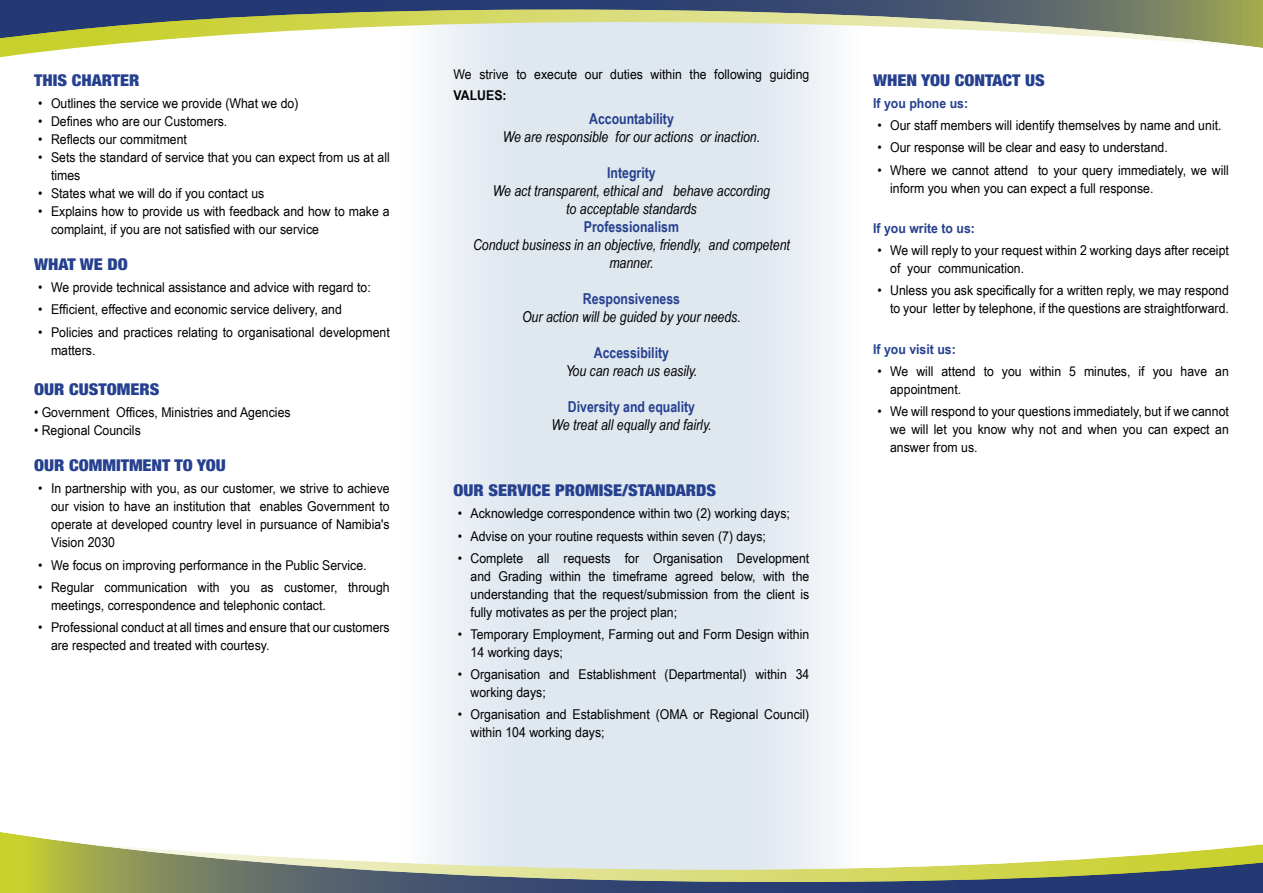
<style>
.page{position:relative;width:1263px;height:893px;background:#fff}
.page>*{position:absolute;margin:0;border:0;box-sizing:border-box;transform-origin:0 0}
.t1{font:900 condensed 16.2px "Helvetica Neue";color:#25408f;scale:1.11 1}
.t2{font:italic 15px/18px "Arial Narrow";color:#000;text-align:center}
.t3{font:700 15px "Arial Narrow";color:#25408f}
.t4{font:13.5px/18px "Arial Narrow";color:#000;scale:1.11 1}
.t5{font:700 13.5px "Arial Narrow";color:#25408f;scale:1.11 1}
.t6{font:700 13.5px "Arial Narrow";color:#000;scale:1.11 1}
</style>
<div class="page">
<div style="left:400px;top:7px;width:232px;height:879px;background:linear-gradient(to right,#f5f7fa,#d8e1eb)"></div>
<div style="left:632px;top:7px;width:232px;height:879px;background:linear-gradient(to right,#d7e1eb,#f5f7fa)"></div>
<div style="left:0;top:0;width:1263px;height:82px;background:#000;opacity:.75"></div>
<div style="left:0;top:809px;width:1263px;height:84px;background:#000;opacity:.75"></div>
<p class="t1" style="left:34px;top:66px;width:96px">THIS CHARTER</p>
<p class="t4" style="left:38px;top:94px;width:236px">• Outlines the service we provide (What we do)</p>
<p class="t4" style="left:38px;top:112px;width:172px">• Defines who are our Customers.</p>
<p class="t4" style="left:38px;top:130px;width:136px">• Reflects our commitment</p>
<p class="t4" style="left:51px;top:148px;width:307px;text-indent:-13px">• Sets the standard of service that you can expect from us at all times</p>
<p class="t4" style="left:38px;top:183px;width:205px">• States what we will do if you contact us</p>
<p class="t4" style="left:51px;top:201px;width:307px;text-indent:-13px">• Explains how to provide us with feedback and how to make a complaint, if you are not satisfied with our service</p>
<p class="t1" style="left:34px;top:251px;width:86px">WHAT WE DO</p>
<p class="t4" style="left:38px;top:278px;width:301px">• We provide technical assistance and advice with regard to:</p>
<p class="t4" style="left:38px;top:300px;width:275px">• Efficient, effective and economic service delivery, and</p>
<p class="t4" style="left:51px;top:322px;width:307px;text-indent:-13px">• Policies and practices relating to organisational development matters.</p>
<p class="t1" style="left:34px;top:376px;width:114px">OUR CUSTOMERS</p>
<p class="t4" style="left:34px;top:403px;width:233px">• Government Offices, Ministries and Agencies</p>
<p class="t4" style="left:34px;top:421px;width:98px">• Regional Councils</p>
<p class="t1" style="left:34px;top:452px;width:174px">OUR COMMITMENT TO YOU</p>
<p class="t4" style="left:51px;top:479px;width:307px;text-align:justify;text-indent:-13px">• In partnership with you, as our customer, we strive to achieve our vision to have an institution that enables Government to operate at developed country level in pursuance of Namibia's Vision 2030</p>
<p class="t4" style="left:38px;top:555px;width:297px">• We focus on improving performance in the Public Service.</p>
<p class="t4" style="left:51px;top:578px;width:307px;text-indent:-13px">• Regular communication with you as customer, through meetings, correspondence and telephonic contact.</p>
<p class="t4" style="left:51px;top:618px;width:307px;text-indent:-13px">• Professional conduct at all times and ensure that our customers are respected and treated with courtesy.</p>
<p class="t4" style="left:454px;top:65px;width:322px">We strive to execute our duties within the following guiding</p>
<p class="t6" style="left:454px;top:85px;width:49px">VALUES:</p>
<p class="t3" style="left:589px;top:107px;width:86px">Accountability</p>
<p class="t2" style="left:503px;top:127px;width:259px">We are responsible for our actions or inaction.</p>
<p class="t3" style="left:607px;top:161px;width:50px">Integrity</p>
<p class="t2" style="left:493px;top:181px;width:279px">We act transparent, ethical and behave according to acceptable standards</p>
<p class="t3" style="left:584px;top:215px;width:97px">Professionalism</p>
<p class="t2" style="left:473px;top:235px;width:318px">Conduct business in an objective, friendly, and competent manner.</p>
<p class="t3" style="left:583px;top:287px;width:99px">Responsiveness</p>
<p class="t2" style="left:522px;top:307px;width:220px">Our action will be guided by your needs.</p>
<p class="t3" style="left:594px;top:341px;width:77px">Accessibility</p>
<p class="t2" style="left:566px;top:361px;width:133px">You can reach us easily.</p>
<p class="t3" style="left:568px;top:395px;width:129px">Diversity and equality</p>
<p class="t2" style="left:551px;top:415px;width:161px">We treat all equally and fairly.</p>
<p class="t1" style="left:454px;top:477px;width:238px">OUR SERVICE PROMISE/STANDARDS</p>
<p class="t4" style="left:458px;top:504px;width:301px">• Acknowledge correspondence within two (2) working days;</p>
<p class="t4" style="left:458px;top:526px;width:279px">• Advise on your routine requests within seven (7) days;</p>
<p class="t4" style="left:471px;top:548px;width:307px;text-align:justify;text-indent:-13px">• Complete all requests for Organisation Development and Grading within the timeframe agreed below, with the understanding that the request/submission from the client is fully motivates as per the project plan;</p>
<p class="t4" style="left:471px;top:625px;width:307px;text-indent:-13px">• Temporary Employment, Farming out and Form Design within<br>14 working days;</p>
<p class="t4" style="left:471px;top:665px;width:307px;text-indent:-13px">• Organisation and Establishment (Departmental) within 34 working days;</p>
<p class="t4" style="left:471px;top:705px;width:307px;text-indent:-13px">• Organisation and Establishment (OMA or Regional Council) within 104 working days;</p>
<p class="t1" style="left:873px;top:66px;width:156px">WHEN YOU CONTACT US</p>
<p class="t5" style="left:873px;top:93px;width:87px">If you phone us:</p>
<p class="t4" style="left:877px;top:116px;width:312px">• Our staff members will identify themselves by name and unit.</p>
<p class="t4" style="left:877px;top:138px;width:263px">• Our response will be clear and easy to understand.</p>
<p class="t4" style="left:890px;top:160px;width:307px;text-indent:-13px">• Where we cannot attend to your query immediately, we will inform you when you can expect a full response.</p>
<p class="t5" style="left:873px;top:218px;width:93px">If you write to us:</p>
<p class="t4" style="left:890px;top:241px;width:307px;text-indent:-13px">• We will reply to your request within 2 working days after receipt of your communication.</p>
<p class="t4" style="left:877px;top:281px;width:318px;text-align:right">• Unless you ask specifically for a written reply, we may respond to your letter by telephone, if the questions are straightforward.</p>
<p class="t5" style="left:873px;top:339px;width:76px">If you visit us:</p>
<p class="t4" style="left:890px;top:361px;width:307px;text-indent:-13px">• We will attend to you within 5 minutes, if you have an appointment.</p>
<p class="t4" style="left:890px;top:402px;width:307px;text-align:justify;text-indent:-13px">• We will respond to your questions immediately, but if we cannot we will let you know why not and when you can expect an answer from us.</p>
</div>
